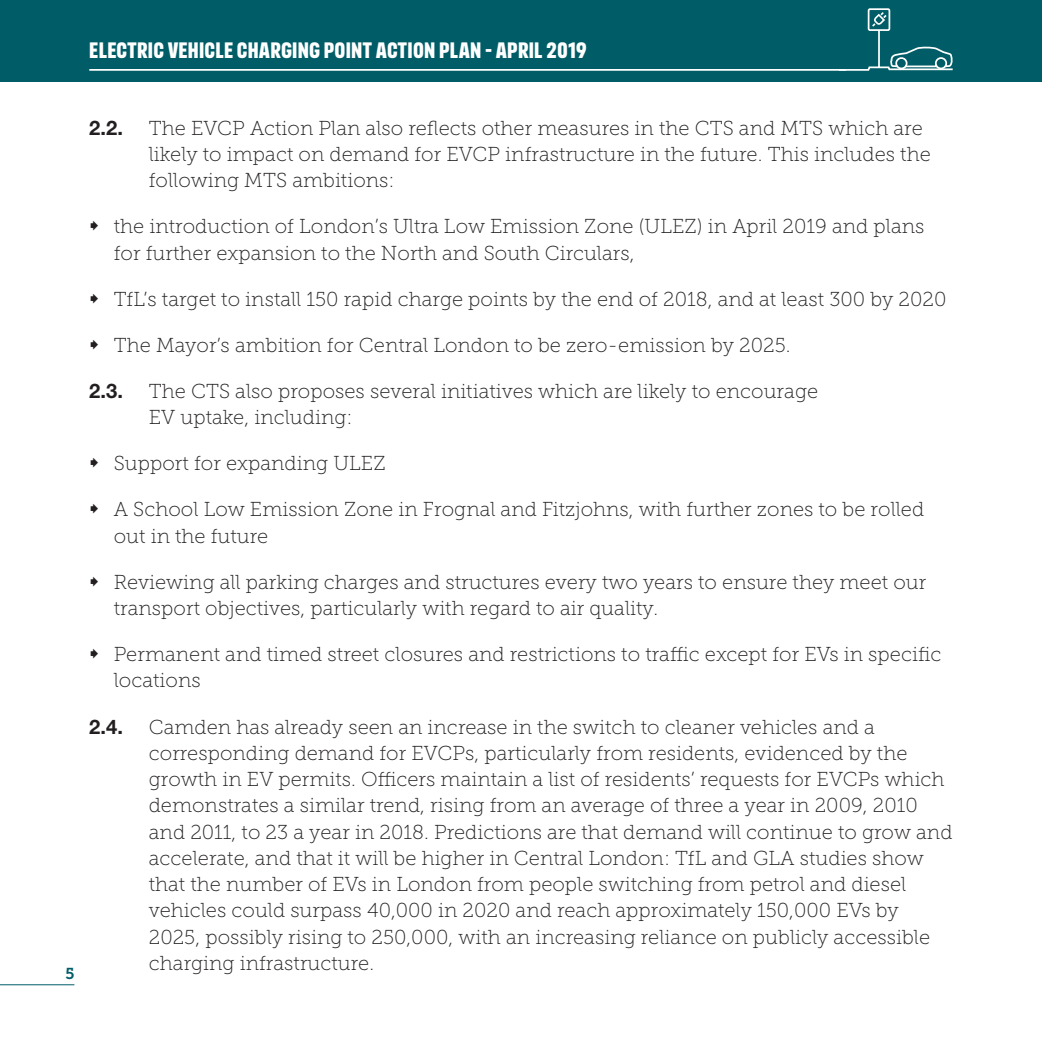
<style>
.page{position:relative;width:1042px;height:1042px;background:#fff}
.page>*{position:absolute;margin:0;border:0;box-sizing:border-box;transform-origin:0 0}
.Body_text{font:20.12px/26.2px "Museo Slab 100";letter-spacing:.005em;color:#231f20}
.Body_text-2{font:700 20.12px "Helvetica Neue";color:#231f20}
.t1{font:700 19.25px "ONEYOUSANS";letter-spacing:.01em;color:#fff}
.t2{font:15.75px "Museo Slab 700";color:#005d67}
</style>
<div class="page">
<hr style="left:0;top:984px;width:74px;height:1px;background:#005d67">
<div style="left:0;top:0;width:1042px;height:82px;background:#005d67"></div>
<hr style="left:89px;top:69px;width:757px;height:2px;background:#fff">
<svg style="left:837px;top:8px;width:115px;height:63px"></svg>
<p class="t1" style="left:89px;top:40px;width:499px">ELECTRIC VEHICLE CHARGING POINT ACTION PLAN - APRIL 2019</p>
<p class="t2" style="left:65px;top:965px;width:11px">5</p>
<p class="Body_text-2" style="left:89px;top:115px;width:35px">2.2.</p>
<p class="Body_text" style="left:149px;top:115px;width:783px">The EVCP Action Plan also reflects other measures in the CTS and MTS which are likely to impact on demand for EVCP infrastructure in the future. This includes the following MTS ambitions:</p>
<p class="Body_text" style="left:114px;top:214px;width:812px">the introduction of London’s Ultra Low Emission Zone (ULEZ) in April 2019 and plans for further expansion to the North and South Circulars,</p>
<p class="Body_text" style="left:114px;top:286px;width:834px">TfL’s target to install 150 rapid charge points by the end of 2018, and at least 300 by 2020</p>
<p class="Body_text" style="left:114px;top:332px;width:678px">The Mayor’s ambition for Central London to be zero-emission by 2025.</p>
<p class="Body_text-2" style="left:89px;top:378px;width:35px">2.3.</p>
<p class="Body_text" style="left:149px;top:378px;width:671px">The CTS also proposes several initiatives which are likely to encourage<br>EV uptake, including:</p>
<p class="Body_text" style="left:114px;top:450px;width:273px">Support for expanding ULEZ</p>
<p class="Body_text" style="left:114px;top:496px;width:812px">A School Low Emission Zone in Frognal and Fitzjohns, with further zones to be rolled out in the future</p>
<p class="Body_text" style="left:114px;top:569px;width:814px">Reviewing all parking charges and structures every two years to ensure they meet our transport objectives, particularly with regard to air quality.</p>
<p class="Body_text" style="left:114px;top:641px;width:829px">Permanent and timed street closures and restrictions to traffic except for EVs in specific locations</p>
<p class="Body_text-2" style="left:89px;top:714px;width:35px">2.4.</p>
<p class="Body_text" style="left:149px;top:713px;width:805px">Camden has already seen an increase in the switch to cleaner vehicles and a corresponding demand for EVCPs, particularly from residents, evidenced by the growth in EV permits. Officers maintain a list of residents’ requests for EVCPs which demonstrates a similar trend, rising from an average of three a year in 2009, 2010 and 2011, to 23 a year in 2018. Predictions are that demand will continue to grow and accelerate, and that it will be higher in Central London: TfL and GLA studies show that the number of EVs in London from people switching from petrol and diesel vehicles could surpass 40,000 in 2020 and reach approximately 150,000 EVs by 2025, possibly rising to 250,000, with an increasing reliance on publicly accessible charging infrastructure.</p>
</div>
